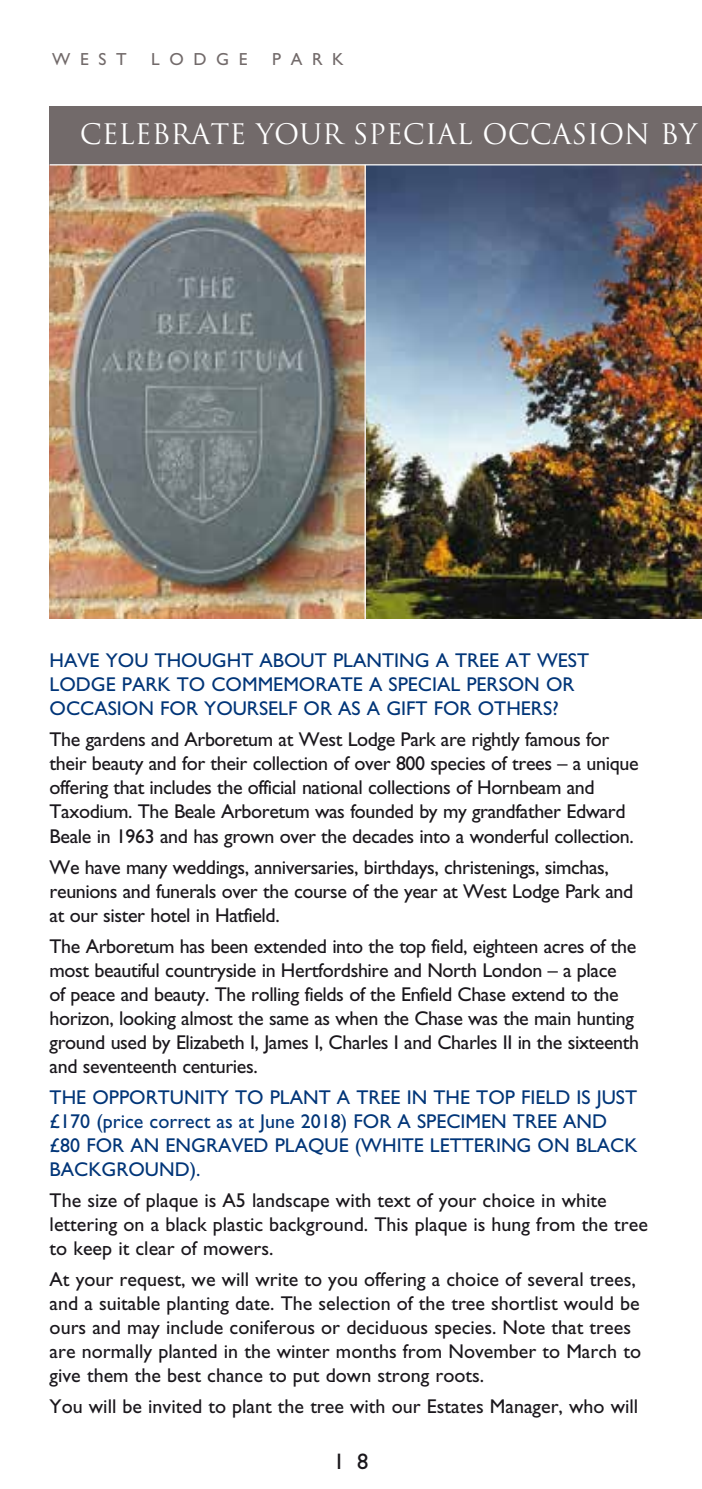
<style>
.page{position:relative;width:702px;height:1489px;background:#fff}
.page>*{position:absolute;margin:0;border:0;box-sizing:border-box;transform-origin:0 0}
.t1{font:27.5px "Trajan";color:#fff}
.t2{font:22.5px "Gill Sans";color:#1a171c}
.t3{font:20px/24px "Gill Sans";letter-spacing:-.02em;color:#1a171c}
.t4{font:20px/24px "Gill Sans";color:#1a171c}
.t5{font:20px/24px "Gill Sans";color:#003578}
.t6{font:17.5px "Gill Sans";letter-spacing:.55em;color:#726a6a}
</style>
<div class="page">
<img style="left:50px;top:165px;width:652px;height:453px">
<div style="left:50px;top:106px;width:652px;height:59px;background:#726a6a"></div>
<hr style="left:50px;top:164px;width:652px;height:1px;background:#fff">
<hr style="left:364px;top:165px;width:2px;height:460px;background:#fff">
<p class="t6" style="left:52px;top:49px;width:76px">WEST</p>
<p class="t6" style="left:151px;top:49px;width:98px">LODGE</p>
<p class="t6" style="left:272px;top:49px;width:73px">PARK</p>
<h1 class="t1" style="left:80px;top:118px;width:619px">CELEBRATE YOUR SPECIAL OCCASION BY</h1>
<p class="t5" style="left:50px;top:648px;width:541px">HAVE YOU THOUGHT ABOUT PLANTING A TREE AT WEST<br>LODGE PARK TO COMMEMORATE A SPECIAL PERSON OR<br>OCCASION FOR YOURSELF OR AS A GIFT FOR OTHERS?</p>
<p class="t3" style="left:50px;top:727px;width:590px">The gardens and Arboretum at West Lodge Park are rightly famous for their beauty and for their collection of over 800 species of trees – a unique offering that includes the official national collections of Hornbeam and Taxodium. The Beale Arboretum was founded by my grandfather Edward Beale in 1963 and has grown over the decades into a wonderful collection.</p>
<p class="t3" style="left:50px;top:855px;width:585px">We have many weddings, anniversaries, birthdays, christenings, simchas, reunions and funerals over the course of the year at West Lodge Park and at our sister hotel in Hatfield.</p>
<p class="t3" style="left:50px;top:934px;width:591px">The Arboretum has been extended into the top field, eighteen acres of the most beautiful countryside in Hertfordshire and North London – a place<br>of peace and beauty. The rolling fields of the Enfield Chase extend to the horizon, looking almost the same as when the Chase was the main hunting ground used by Elizabeth I, James I, Charles I and Charles II in the sixteenth and seventeenth centuries.</p>
<p class="t5" style="left:50px;top:1085px;width:589px">THE OPPORTUNITY TO PLANT A TREE IN THE TOP FIELD IS JUST £170 (price correct as at June 2018) FOR A SPECIMEN TREE AND £80 FOR AN ENGRAVED PLAQUE (WHITE LETTERING ON BLACK BACKGROUND).</p>
<p class="t4" style="left:50px;top:1188px;width:599px">The size of plaque is A5 landscape with text of your choice in white lettering on a black plastic background. This plaque is hung from the tree to keep it clear of mowers.</p>
<p class="t4" style="left:50px;top:1267px;width:593px">At your request, we will write to you offering a choice of several trees, and a suitable planting date. The selection of the tree shortlist would be ours and may include coniferous or deciduous species. Note that trees are normally planted in the winter months from November to March to give them the best chance to put down strong roots.</p>
<p class="t4" style="left:50px;top:1394px;width:590px">You will be invited to plant the tree with our Estates Manager, who will</p>
<p class="t2" style="left:333px;top:1448px;width:36px">1 8</p>
</div>
